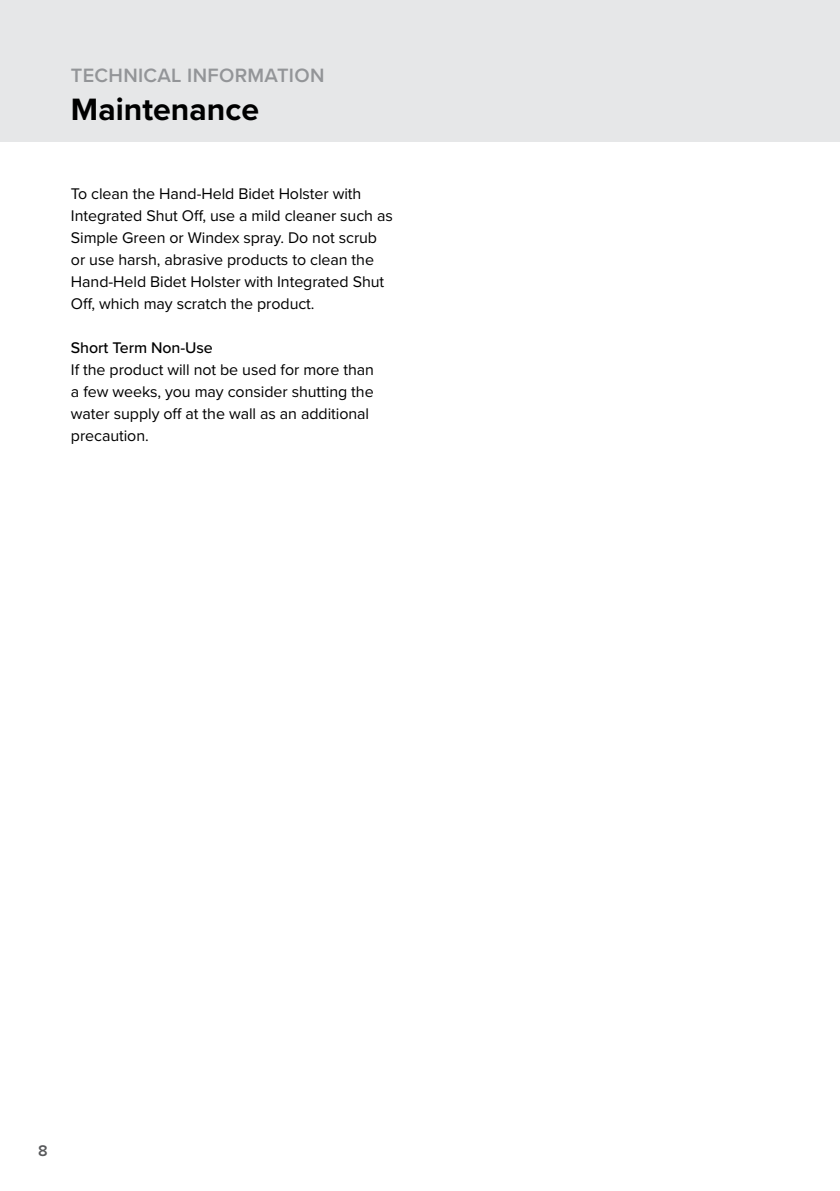
<style>
.page{position:relative;width:840px;height:1191px;background:#fff}
.page>*{position:absolute;margin:0;border:0;box-sizing:border-box;transform-origin:0 0}
.t1{font:700 32px "Proxima Nova";color:#000}
.t2{font:600 20px "Proxima Nova";letter-spacing:.015em;color:#939598}
.t3{font:16px/22px "Proxima Nova";letter-spacing:-.005em;color:#000}
.t4{font:500 16px "Proxima Nova";letter-spacing:-.005em;color:#000}
.t5{font:600 16px "Proxima Nova";color:#58595b}
</style>
<div class="page">
<div style="left:0;top:0;width:839px;height:142px;background:#e6e7e8"></div>
<p class="t2" style="left:71px;top:60px;width:255px">TECHNICAL INFORMATION</p>
<h1 class="t1" style="left:71px;top:85px;width:189px">Maintenance</h1>
<p class="t3" style="left:71px;top:182px;width:323px">To clean the Hand-Held Bidet Holster with Integrated Shut Off, use a mild cleaner such as Simple Green or Windex spray. Do not scrub or use harsh, abrasive products to clean the Hand-Held Bidet Holster with Integrated Shut Off, which may scratch the product.</p>
<p class="t4" style="left:71px;top:336px;width:143px">Short Term Non-Use</p>
<p class="t3" style="left:71px;top:358px;width:304px">If the product will not be used for more than a few weeks, you may consider shutting the water supply off at the wall as an additional precaution.</p>
<p class="t5" style="left:38px;top:1139px;width:11px">8</p>
</div>
